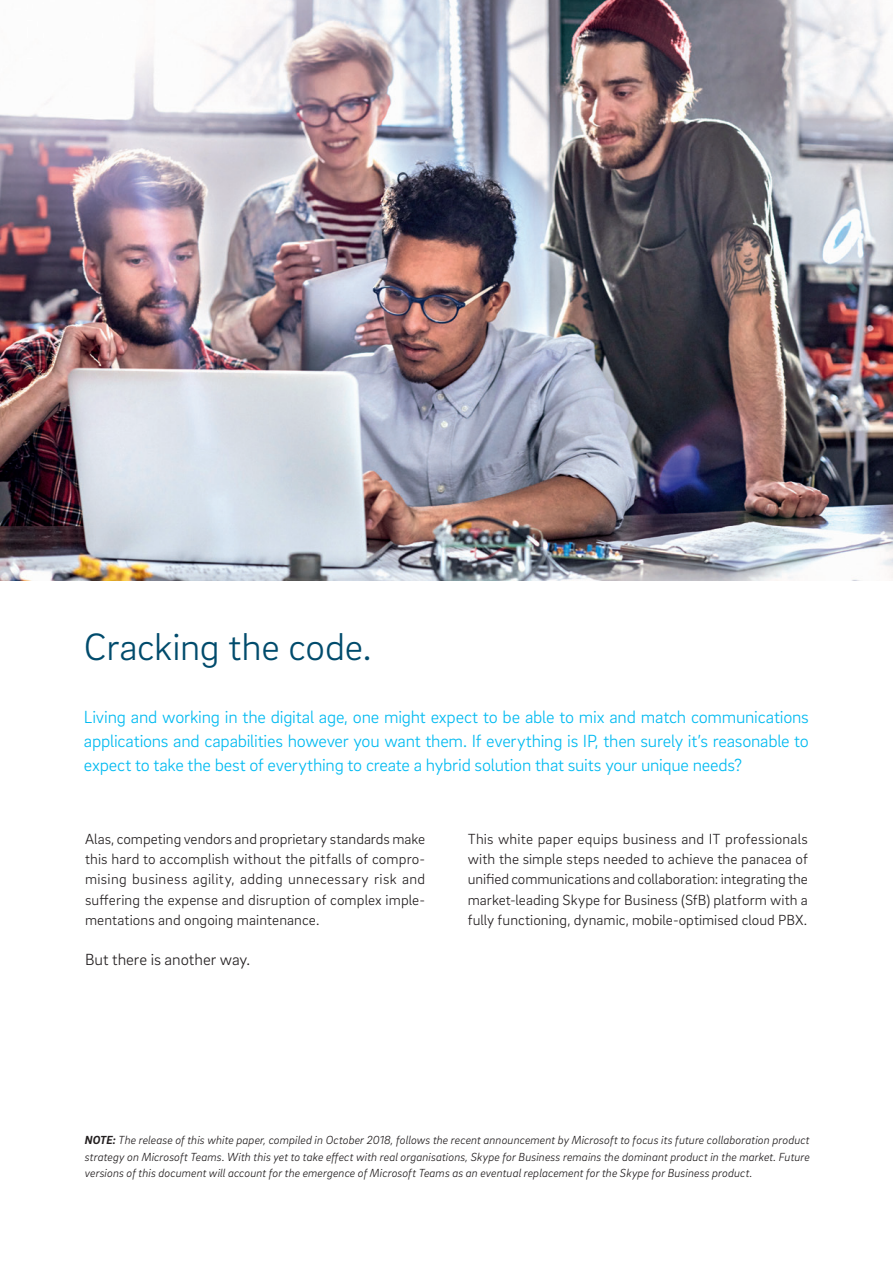
<style>
.page{position:relative;width:893px;height:1263px;background:#fff}
.page>*{position:absolute;margin:0;border:0;box-sizing:border-box;transform-origin:0 0}
.t1{font:300 39px "Brix Sans";letter-spacing:-.005em;color:#004b6c}
.t2{font:300 18px/24px "Brix Sans";letter-spacing:-.015em;color:#00baf1;text-align:justify}
.t3{font:300 16.5px "Brix Sans";letter-spacing:-.005em;color:#231f20}
.t4{font:300 15px/20.2px "Brix Sans";letter-spacing:.005em;color:#231f20;text-align:justify}
.t5{font:italic 300 12px/16.5px "Brix Sans";letter-spacing:.005em;color:#231f20;text-align:justify}
.s1{font-weight:700}
</style>
<div class="page">
<img style="left:0;top:0;width:893px;height:580px">
<p class="t1" style="left:84px;top:621px;width:289px">Cracking the code.</p>
<p class="t2" style="left:84px;top:704px;width:726px">Living and working in the digital age, one might expect to be able to mix and match communications applications and capabilities however you want them. If everything is IP, then surely it’s reasonable to expect to take the best of everything to create a hybrid solution that suits your unique needs?</p>
<p class="t4" style="left:85px;top:828px;width:342px">Alas, competing vendors and proprietary standards make this hard to accomplish without the pitfalls of compro&shy;mising business agility, adding unnecessary risk and suffering the expense and disruption of complex imple&shy;mentations and ongoing maintenance.</p>
<p class="t3" style="left:85px;top:949px;width:167px">But there is another way.</p>
<p class="t4" style="left:468px;top:828px;width:342px">This white paper equips business and IT professionals with the simple steps needed to achieve the panacea of unified communications and collaboration: integrating the market-leading Skype for Business (SfB) platform with a fully functioning, dynamic, mobile-optimised cloud PBX.</p>
<p class="t5" style="left:85px;top:1132px;width:727px"><span class="s1">NOTE:</span> The release of this white paper, compiled in October 2018, follows the recent announcement by Microsoft to focus its future collaboration product strategy on Microsoft Teams. With this yet to take effect with real organisations, Skype for Business remains the dominant product in the market. Future versions of this document will account for the emergence of Microsoft Teams as an eventual replacement for the Skype for Business product.</p>
</div>
